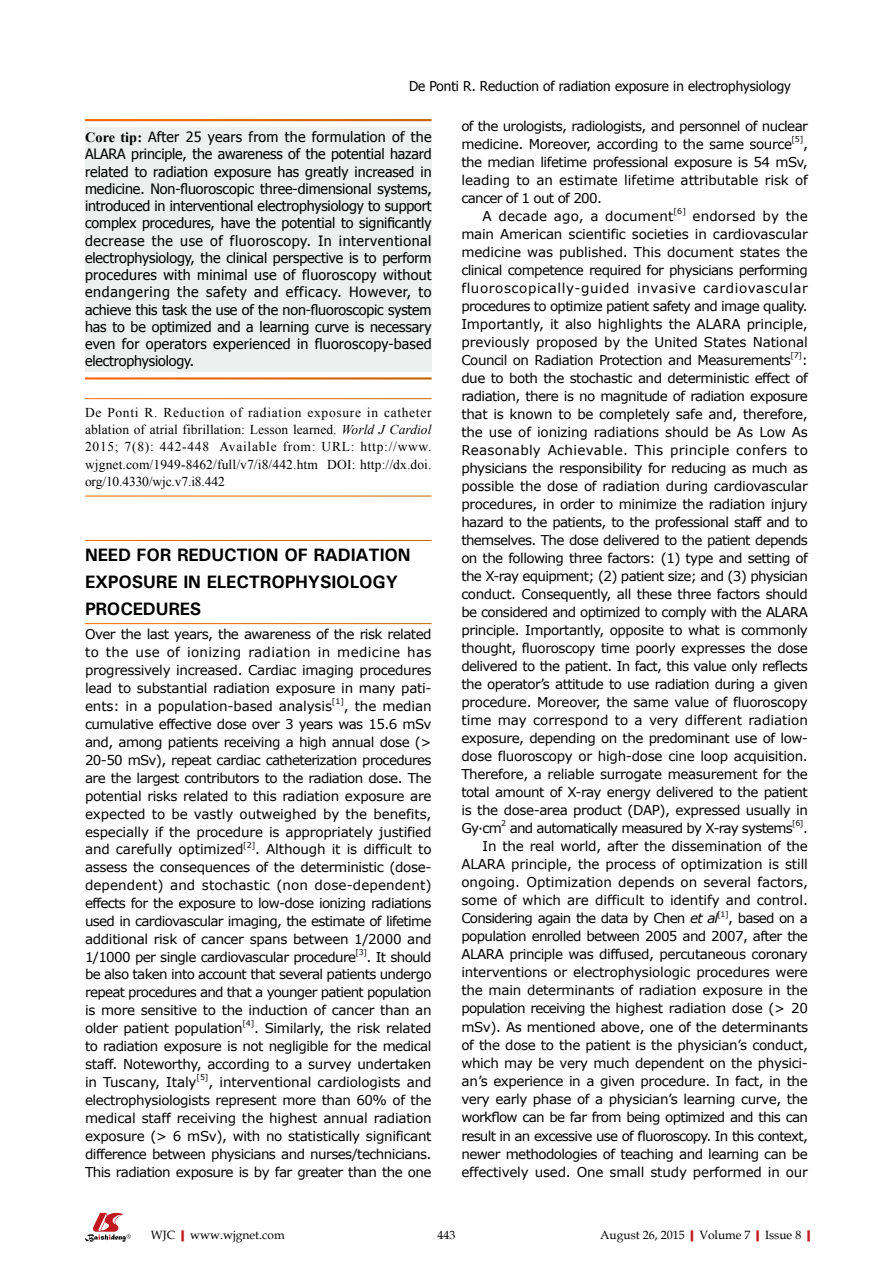
<style>
.page{position:relative;width:893px;height:1263px;background:#fff}
.page>*{position:absolute;margin:0;border:0;box-sizing:border-box;transform-origin:0 0}
.t1{font:700 18px/27px "Univers";letter-spacing:-.01em;color:#000}
.t2{font:14.25px/17.2px "Tahoma";letter-spacing:.015em;color:#000;text-align:justify}
.t3{font:13.5px/18px "Verdana";letter-spacing:-.03em;color:#000;text-align:justify}
.t4{font:13.5px/17.2px "Times New Roman";letter-spacing:.01em;color:#000;text-align:justify}
.t5{font:13.5px "Verdana";letter-spacing:-.005em;color:#000}
.t6{font:13.5px "Tahoma";color:#000}
.t7{font:13.5px "Verdana";letter-spacing:-.01em;color:#000}
.t8{font:13.5px "Verdana";color:#000}
.t9{font:13.5px "Verdana";letter-spacing:-.055em;color:#000}
.t10{font:13.5px "Verdana";letter-spacing:-.06em;color:#000}
.t11{font:13.5px "Verdana";letter-spacing:.01em;color:#000}
.t12{font:13.5px "Verdana";letter-spacing:-.05em;color:#000}
.t13{font:12px "Book Antiqua";color:#000}
.t14{font:7.8px "Verdana";color:#000}
.s1{font-family:"Times New Roman";font-weight:700}
.s2{font-style:italic}
.s3{font-weight:700;color:#c01920}
</style>
<div class="page">
<div style="left:85px;top:127px;width:347px;height:245px;background:#eeefef"></div>
<svg style="left:85px;top:1213px;width:46px;height:29px"></svg>
<p class="t6" style="left:409px;top:77px;width:383px">De Ponti R. Reduction of radiation exposure in electrophysiology</p>
<p class="t2" style="left:85px;top:127px;width:348px"><span class="s1">Core tip:</span> After 25 years from the formulation of the ALARA principle, the awareness of the potential hazard related to radiation exposure has greatly increased in medicine. Non-fluoroscopic three-dimensional systems, introduced in interventional electrophysiology to support complex procedures, have the potential to significantly decrease the use of fluoroscopy. In interventional electro-physiology, the clinical perspective is to perform procedures with minimal use of fluoroscopy without endangering the safety and efficacy. However, to achieve this task the use of the non-fluoroscopic system has to be optimized and a learning curve is necessary even for operators experienced in fluoroscopy-based electrophysiology.</p>
<p class="t4" style="left:85px;top:404px;width:348px">De Ponti R. Reduction of radiation exposure in catheter ablation of atrial fibrillation: Lesson learned. <span class="s2">World J Cardiol </span>2015; 7(8): 442-448 Available from: URL: http://www. wjgnet.com/1949-8462/full/v7/i8/442.htm DOI: http://dx.doi. org/10.4330/wjc.v7.i8.442</p>
<p class="t1" style="left:85px;top:541px;width:327px">NEED FOR REDUCTION OF RADIATION<br>EXPOSURE IN ELECTROPHYSIOLOGY<br>PROCEDURES</p>
<p class="t3" style="left:85px;top:624px;width:348px">Over the last years, the awareness of the risk related to the use of ionizing radiation in medicine has progressively increased. Cardiac imaging procedures lead to substantial radiation exposure in many pati&shy;ents: in a population-based analysis</p>
<p class="t14" style="left:332px;top:696px;width:13px">[1]</p>
<p class="t3" style="left:85px;top:696px;width:348px;text-indent:259px">, the median cumulative effective dose over 3 years was 15.6 mSv and, among patients receiving a high annual dose (&gt; 20-50 mSv), repeat cardiac catheterization procedures are the largest contributors to the radiation dose. The potential risks related to this radiation exposure are expected to be vastly outweighed by the benefits, especially if the procedure is appropriately justified and carefully optimized</p>
<p class="t14" style="left:243px;top:840px;width:13px">[2]</p>
<p class="t3" style="left:85px;top:840px;width:348px;text-align:left;text-indent:170px">. Although it is difficult to assess the consequences of the deterministic (dose&shy;dependent) and stochastic (non dose-dependent) effects for the exposure to low-dose ionizing radiations used in cardiovascular imaging, the estimate of lifetime additional risk of cancer spans between 1/2000 and 1/1000 per single cardiovascular procedure</p>
<p class="t14" style="left:356px;top:947px;width:13px">[3]</p>
<p class="t3" style="left:85px;top:947px;width:348px;text-indent:282px">. It should be also taken into account that several patients undergo repeat procedures and that a younger patient population is more sensitive to the induction of cancer than an older patient population</p>
<p class="t14" style="left:243px;top:1019px;width:13px">[4]</p>
<p class="t3" style="left:85px;top:1019px;width:348px;text-indent:169px">. Similarly, the risk related to radiation exposure is not negligible for the medical staff. Noteworthy, according to a survey undertaken in Tuscany, Italy</p>
<p class="t14" style="left:197px;top:1073px;width:14px">[5]</p>
<p class="t3" style="left:85px;top:1073px;width:348px;text-indent:123px">, interventional cardiologists and electrophysiologists represent more than 60% of the medical staff receiving the highest annual radiation exposure (&gt; 6 mSv), with no statistically significant difference between physicians and nurses/technicians.<br>This radiation exposure is by far greater than the one</p>
<p class="t3" style="left:461px;top:116px;width:348px">of the urologists, radiologists, and personnel of nuclear medicine. Moreover, according to the same source</p>
<p class="t14" style="left:792px;top:134px;width:13px">[5]</p>
<p class="t3" style="left:803px;top:134px;width:6px">,</p>
<p class="t3" style="left:461px;top:152px;width:348px">the median lifetime professional exposure is 54 mSv,</p>
<p class="t8" style="left:461px;top:171px;width:348px">leading to an estimate lifetime attributable risk of</p>
<p class="t12" style="left:461px;top:189px;width:142px">cancer of 1 out of 200.</p>
<p class="t11" style="left:483px;top:207px;width:192px">A decade ago, a document</p>
<p class="t14" style="left:674px;top:206px;width:14px">[6]</p>
<p class="t3" style="left:461px;top:206px;width:348px;text-indent:231px">endorsed by the main American scientific societies in cardiovascular medicine was published. This document states the clinical competence required for physicians performing fluoroscopically-guided invasive cardiovascular procedures to optimize patient safety and image quality.<br>Importantly, it also highlights the ALARA principle, previously proposed by the United States National Council on Radiation Protection and Measurements</p>
<p class="t14" style="left:790px;top:350px;width:13px">[7]</p>
<p class="t3" style="left:461px;top:350px;width:348px;text-align:left;text-indent:340px">: due to both the stochastic and deterministic effect of radiation, there is no magnitude of radiation exposure that is known to be completely safe and, therefore, the use of ionizing radiations should be As Low As Reasonably Achievable. This principle confers to physicians the responsibility for reducing as much as possible the dose of radiation during cardiovascular procedures, in order to minimize the radiation injury hazard to the patients, to the professional staff and to themselves. The dose delivered to the patient depends on the following three factors: (1) type and setting of the X-ray equipment; (2) patient size; and (3) physician conduct. Consequently, all these three factors should be considered and optimized to comply with the ALARA principle. Importantly, opposite to what is commonly thought, fluoroscopy time poorly expresses the dose delivered to the patient. In fact, this value only reflects the operator’s attitude to use radiation during a given procedure. Moreover, the same value of fluoroscopy time may correspond to a very different radiation exposure, depending on the predominant use of low&shy;dose fluoroscopy or high-dose cine loop acquisition.<br>Therefore, a reliable surrogate measurement for the total amount of X-ray energy delivered to the patient is the dose-area product (DAP), expressed usually in Gy·cm</p>
<p class="t14" style="left:501px;top:819px;width:7px">2</p>
<p class="t9" style="left:510px;top:820px;width:285px">and automatically measured by X-ray systems</p>
<p class="t14" style="left:792px;top:819px;width:13px">[6]</p>
<p class="t3" style="left:803px;top:819px;width:6px">.</p>
<p class="t3" style="left:483px;top:837px;width:327px">In the real world, after the dissemination of the</p>
<p class="t7" style="left:461px;top:856px;width:348px">ALARA principle, the process of optimization is still</p>
<p class="t5" style="left:461px;top:874px;width:348px">on-going. Optimization depends on several factors,</p>
<p class="t5" style="left:461px;top:892px;width:348px">some of which are difficult to identify and control.</p>
<p class="t10" style="left:461px;top:910px;width:258px">Considering again the data by Chen <span class="s2">et al</span></p>
<p class="t14" style="left:717px;top:909px;width:13px">[1]</p>
<p class="t3" style="left:461px;top:909px;width:348px;text-indent:267px">, based on a population enrolled between 2005 and 2007, after the ALARA principle was diffused, percutaneous coronary interventions or electrophysiologic procedures were the main determinants of radiation exposure in the population receiving the highest radiation dose (&gt; 20 mSv). As mentioned above, one of the determinants of the dose to the patient is the physician’s conduct, which may be very much dependent on the physici&shy;an’s experience in a given procedure. In fact, in the very early phase of a physician’s learning curve, the workflow can be far from being optimized and this can result in an excessive use of fluoroscopy. In this context, newer methodologies of teaching and learning can be effectively used. One small study performed in our</p>
<p class="t13" style="left:151px;top:1226px;width:135px">WJC<span class="s3">|</span>www.wjgnet.com</p>
<p class="t13" style="left:437px;top:1226px;width:19px">443</p>
<p class="t13" style="left:600px;top:1226px;width:217px">August 26, 2015<span class="s3">|</span>Volume 7<span class="s3">|</span>Issue 8<span class="s3">|</span></p>
</div>
